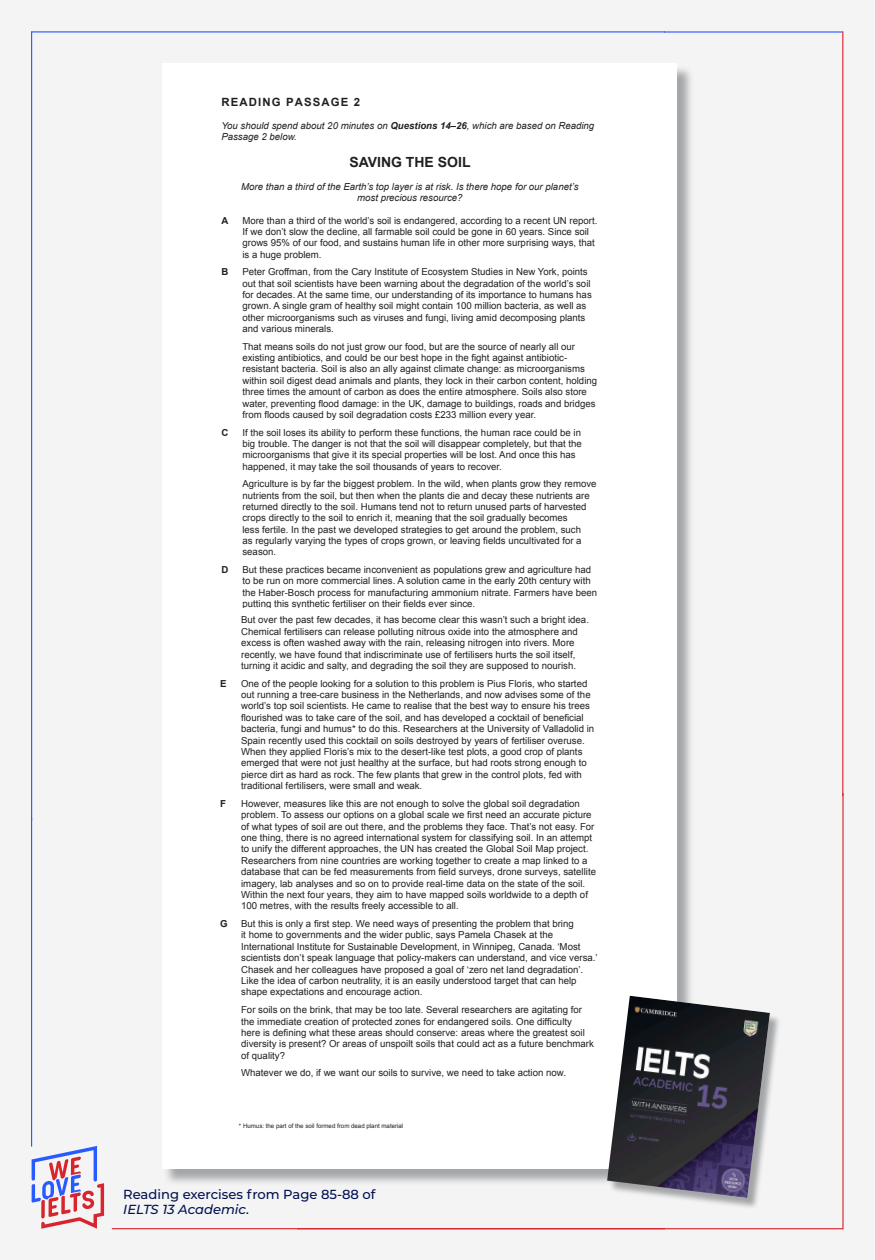
<style>
.page{position:relative;width:875px;height:1260px;background:#f4f4f4}
.page>*{position:absolute;margin:0;border:0;box-sizing:border-box;transform-origin:0 0}
.t1{font:700 14px "Arial";color:#231f20}
.t2{font:500 13.12px "Montserrat";color:#001151}
.t3{font:italic 500 13.12px "Montserrat";color:#001151}
.t4{font:700 11.38px "Arial";letter-spacing:.1em;color:#231f20}
.t5{font:9.62px/11.4px "Arial";color:#231f20}
.t6{font:italic 9.62px/11.4px "Arial";color:#231f20}
.t7{font:700 9.62px "Arial";color:#231f20}
.t8{font:6.12px "Arial";color:#231f20}
.s1{font-weight:700}
</style>
<div class="page">
<svg style="left:32px;top:1146px;width:72px;height:83px"></svg>
<hr style="left:112px;top:1228px;width:552px;height:1px;background:#d8242d">
<hr style="left:31px;top:818px;width:1px;height:329px;background:#275bff">
<hr style="left:298px;top:1228px;width:545px;height:1px;background:#d8242d">
<hr style="left:842px;top:794px;width:2px;height:435px;background:#d8242d">
<hr style="left:32px;top:31px;width:632px;height:1px;background:#275bff">
<hr style="left:31px;top:31px;width:1px;height:790px;background:#275bff">
<hr style="left:665px;top:31px;width:178px;height:2px;background:#275bff">
<hr style="left:842px;top:31px;width:1px;height:765px;background:#d8242d">
<div style="left:164px;top:66px;width:530px;height:1120px;background:#8a8c8f;opacity:.75"></div>
<div style="left:162px;top:64px;width:515px;height:1105px;background:#fff"></div>
<div style="left:609px;top:997px;width:173px;height:212px;background:#8a8c8f;opacity:.75"></div>
<img style="left:607px;top:996px;width:163px;height:202px">
<p class="t4" style="left:221px;top:95px;width:140px">READING PASSAGE 2</p>
<p class="t6" style="left:221px;top:120px;width:374px">You should spend about 20 minutes on <span class="s1">Questions 14–26</span>, which are based on Reading<br>Passage 2 below.</p>
<p class="t1" style="left:349px;top:153px;width:123px">SAVING THE SOIL</p>
<p class="t6" style="left:241px;top:181px;width:339px;text-align:center">More than a third of the Earth’s top layer is at risk. Is there hope for our planet’s most precious resource?</p>
<p class="t7" style="left:221px;top:214px;width:8px">A</p>
<p class="t5" style="left:242px;top:215px;width:357px">More than a third of the world’s soil is endangered, according to a recent UN report.<br>If we don’t slow the decline, all farmable soil could be gone in 60 years. Since soil grows 95% of our food, and sustains human life in other more surprising ways, that is a huge problem.</p>
<p class="t7" style="left:221px;top:266px;width:8px">B</p>
<p class="t5" style="left:242px;top:266px;width:351px">Peter Groffman, from the Cary Institute of Ecosystem Studies in New York, points out that soil scientists have been warning about the degradation of the world’s soil for decades. At the same time, our understanding of its importance to humans has grown. A single gram of healthy soil might contain 100 million bacteria, as well as other microorganisms such as viruses and fungi, living amid decomposing plants and various minerals.</p>
<p class="t5" style="left:242px;top:341px;width:356px">That means soils do not just grow our food, but are the source of nearly all our existing antibiotics, and could be our best hope in the fight against antibiotic&shy;resistant bacteria. Soil is also an ally against climate change: as microorganisms within soil digest dead animals and plants, they lock in their carbon content, holding three times the amount of carbon as does the entire atmosphere. Soils also store water, preventing flood damage: in the UK, damage to buildings, roads and bridges from floods caused by soil degradation costs £233 million every year.</p>
<p class="t7" style="left:221px;top:426px;width:8px">C</p>
<p class="t5" style="left:242px;top:427px;width:341px">If the soil loses its ability to perform these functions, the human race could be in big trouble. The danger is not that the soil will disappear completely, but that the microorganisms that give it its special properties will be lost. And once this has happened, it may take the soil thousands of years to recover.</p>
<p class="t5" style="left:242px;top:478px;width:356px">Agriculture is by far the biggest problem. In the wild, when plants grow they remove nutrients from the soil, but then when the plants die and decay these nutrients are returned directly to the soil. Humans tend not to return unused parts of harvested crops directly to the soil to enrich it, meaning that the soil gradually becomes<br>less fertile. In the past we developed strategies to get around the problem, such<br>as regularly varying the types of crops grown, or leaving fields uncultivated for a season.</p>
<p class="t7" style="left:221px;top:563px;width:8px">D</p>
<p class="t5" style="left:242px;top:564px;width:356px">But these practices became inconvenient as populations grew and agriculture had to be run on more commercial lines. A solution came in the early 20th century with the Haber-Bosch process for manufacturing ammonium nitrate. Farmers have been putting this synthetic fertiliser on their fields ever since.</p>
<p class="t5" style="left:241px;top:614px;width:349px">But over the past few decades, it has become clear this wasn’t such a bright idea.<br>Chemical fertilisers can release polluting nitrous oxide into the atmosphere and excess is often washed away with the rain, releasing nitrogen into rivers. More recently, we have found that indiscriminate use of fertilisers hurts the soil itself, turning it acidic and salty, and degrading the soil they are supposed to nourish.</p>
<p class="t7" style="left:220px;top:677px;width:8px">E</p>
<p class="t5" style="left:241px;top:678px;width:355px">One of the people looking for a solution to this problem is Pius Floris, who started out running a tree-care business in the Netherlands, and now advises some of the world’s top soil scientists. He came to realise that the best way to ensure his trees flourished was to take care of the soil, and has developed a cocktail of beneficial bacteria, fungi and humus* to do this. Researchers at the University of Valladolid in Spain recently used this cocktail on soils destroyed by years of fertiliser overuse.<br>When they applied Floris’s mix to the desert-like test plots, a good crop of plants emerged that were not just healthy at the surface, but had roots strong enough to pierce dirt as hard as rock. The few plants that grew in the control plots, fed with traditional fertilisers, were small and weak.</p>
<p class="t7" style="left:220px;top:797px;width:7px">F</p>
<p class="t5" style="left:241px;top:798px;width:356px">However, measures like this are not enough to solve the global soil degradation problem. To assess our options on a global scale we first need an accurate picture of what types of soil are out there, and the problems they face. That’s not easy. For one thing, there is no agreed international system for classifying soil. In an attempt to unify the different approaches, the UN has created the Global Soil Map project.<br>Researchers from nine countries are working together to create a map linked to a database that can be fed measurements from field surveys, drone surveys, satellite imagery, lab analyses and so on to provide real-time data on the state of the soil.<br>Within the next four years, they aim to have mapped soils worldwide to a depth of 100 metres, with the results freely accessible to all.</p>
<p class="t7" style="left:220px;top:917px;width:9px">G</p>
<p class="t5" style="left:241px;top:918px;width:358px">But this is only a first step. We need ways of presenting the problem that bring<br>it home to governments and the wider public, says Pamela Chasek at the International Institute for Sustainable Development, in Winnipeg, Canada. ‘Most scientists don’t speak language that policy-makers can understand, and vice versa.’ Chasek and her colleagues have proposed a goal of ‘zero net land degradation’.<br>Like the idea of carbon neutrality, it is an easily understood target that can help shape expectations and encourage action.</p>
<p class="t5" style="left:241px;top:1004px;width:354px">For soils on the brink, that may be too late. Several researchers are agitating for the immediate creation of protected zones for endangered soils. One difficulty<br>here is defining what these areas should conserve: areas where the greatest soil diversity is present? Or areas of unspoilt soils that could act as a future benchmark of quality?</p>
<p class="t5" style="left:241px;top:1067px;width:326px">Whatever we do, if we want our soils to survive, we need to take action now.</p>
<p class="t8" style="left:239px;top:1122px;width:166px">* Humus: the part of the soil formed from dead plant material</p>
<p class="t2" style="left:123px;top:1185px;width:254px">Reading exercises from Page 85-88 of</p>
<p class="t3" style="left:123px;top:1201px;width:128px">IELTS 13 Academic.</p>
</div>
